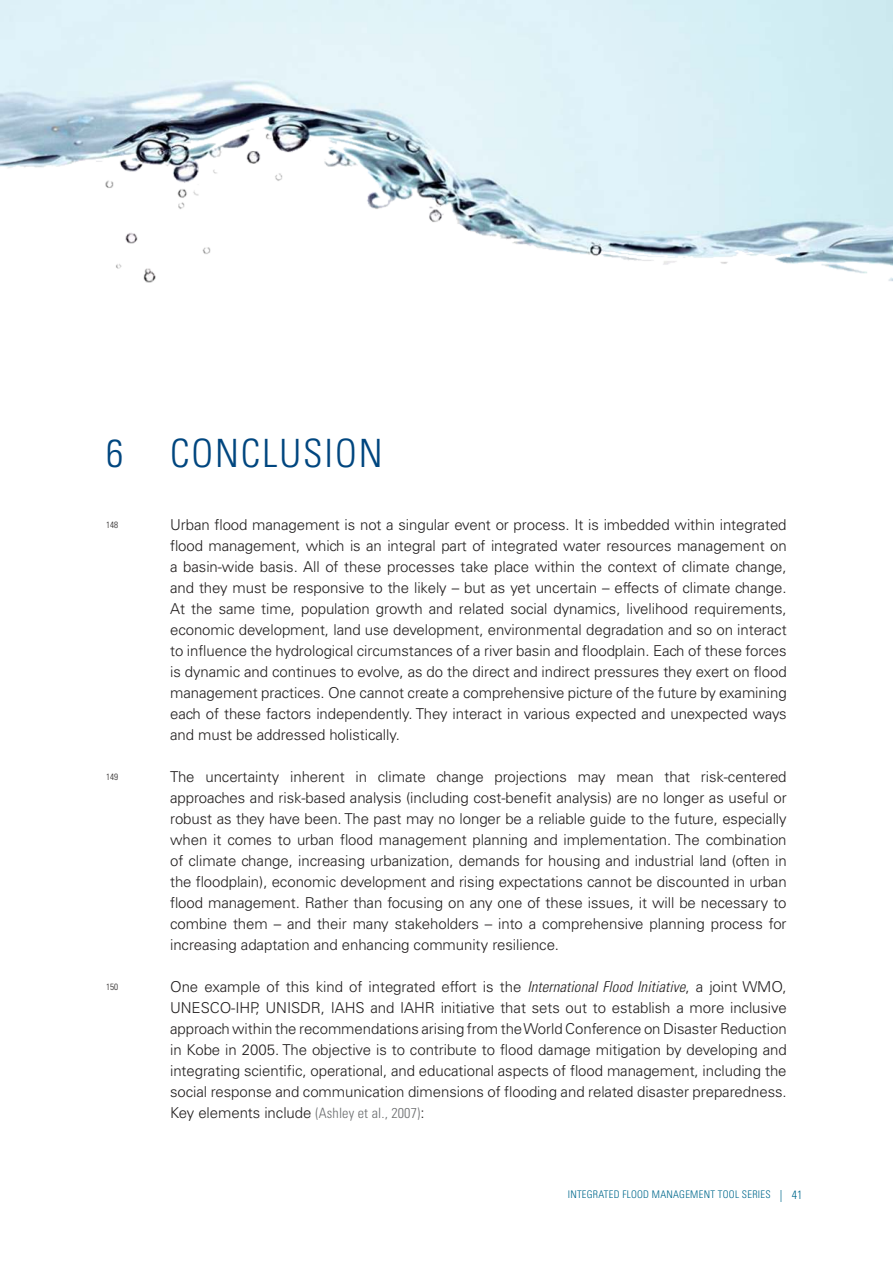
<style>
.page{position:relative;width:893px;height:1263px;background:#fff}
.page>*{position:absolute;margin:0;border:0;box-sizing:border-box;transform-origin:0 0}
.t1{font:300 condensed 39px "Univers";letter-spacing:.05em;color:#00467f}
.t2{font:300 15px/21px "Univers";letter-spacing:-.005em;color:#221f1f;text-align:justify}
.t3{font:300 condensed 10.5px "Univers";letter-spacing:.025em;color:#00698d}
.t4{font:300 condensed 9px "Univers";letter-spacing:-.005em;color:#221f1f}
.s1{font-style:italic;font-stretch:condensed}
.s2{font-stretch:condensed;font-size:14.25px;color:#6c6e70}
.s3{font-size:12px}
</style>
<div class="page">
<img style="left:0;top:0;width:893px;height:283px">
<h1 class="t1" style="left:106px;top:438px;width:278px">6 CONCLUSION</h1>
<p class="t4" style="left:106px;top:521px;width:13px">148</p>
<p class="t2" style="left:170px;top:516px;width:618px">Urban flood management is not a singular event or process. It is imbedded within integrated flood management, which is an integral part of integrated water resources management on a basin-wide basis. All of these processes take place within the context of climate change, and they must be responsive to the likely – but as yet uncertain – effects of climate change.<br>At the same time, population growth and related social dynamics, livelihood requirements, economic development, land use development, environmental degradation and so on interact to influence the hydrological circumstances of a river basin and floodplain. Each of these forces is dynamic and continues to evolve, as do the direct and indirect pressures they exert on flood management practices. One cannot create a comprehensive picture of the future by examining each of these factors independently. They interact in various expected and unexpected ways and must be addressed holistically.</p>
<p class="t4" style="left:106px;top:773px;width:13px">149</p>
<p class="t2" style="left:170px;top:768px;width:618px">The uncertainty inherent in climate change projections may mean that risk-centered approaches and risk-based analysis (including cost-benefit analysis) are no longer as useful or robust as they have been. The past may no longer be a reliable guide to the future, especially when it comes to urban flood management planning and implementation. The combination of climate change, increasing urbanization, demands for housing and industrial land (often in the floodplain), economic development and rising expectations cannot be discounted in urban flood management. Rather than focusing on any one of these issues, it will be necessary to combine them – and their many stakeholders – into a comprehensive planning process for increasing adaptation and enhancing community resilience.</p>
<p class="t4" style="left:106px;top:983px;width:13px">150</p>
<p class="t2" style="left:170px;top:978px;width:618px">One example of this kind of integrated effort is the <span class="s1">International Flood Initiative</span>, a joint WMO, UNESCO-IHP, UNISDR, IAHS and IAHR initiative that sets out to establish a more inclusive approach within the recommendations arising from the World Conference on Disaster Reduction in Kobe in 2005. The objective is to contribute to flood damage mitigation by developing and integrating scientific, operational, and educational aspects of flood management, including the social response and communication dimensions of flooding and related disaster preparedness.<br>Key elements include <span class="s2">(Ashley et al., 2007)</span>:</p>
<p class="t3" style="left:568px;top:1190px;width:236px">INTEGRATED FLOOD MANAGEMENT TOOL SERIES <span class="s3">| 41</span></p>
</div>
